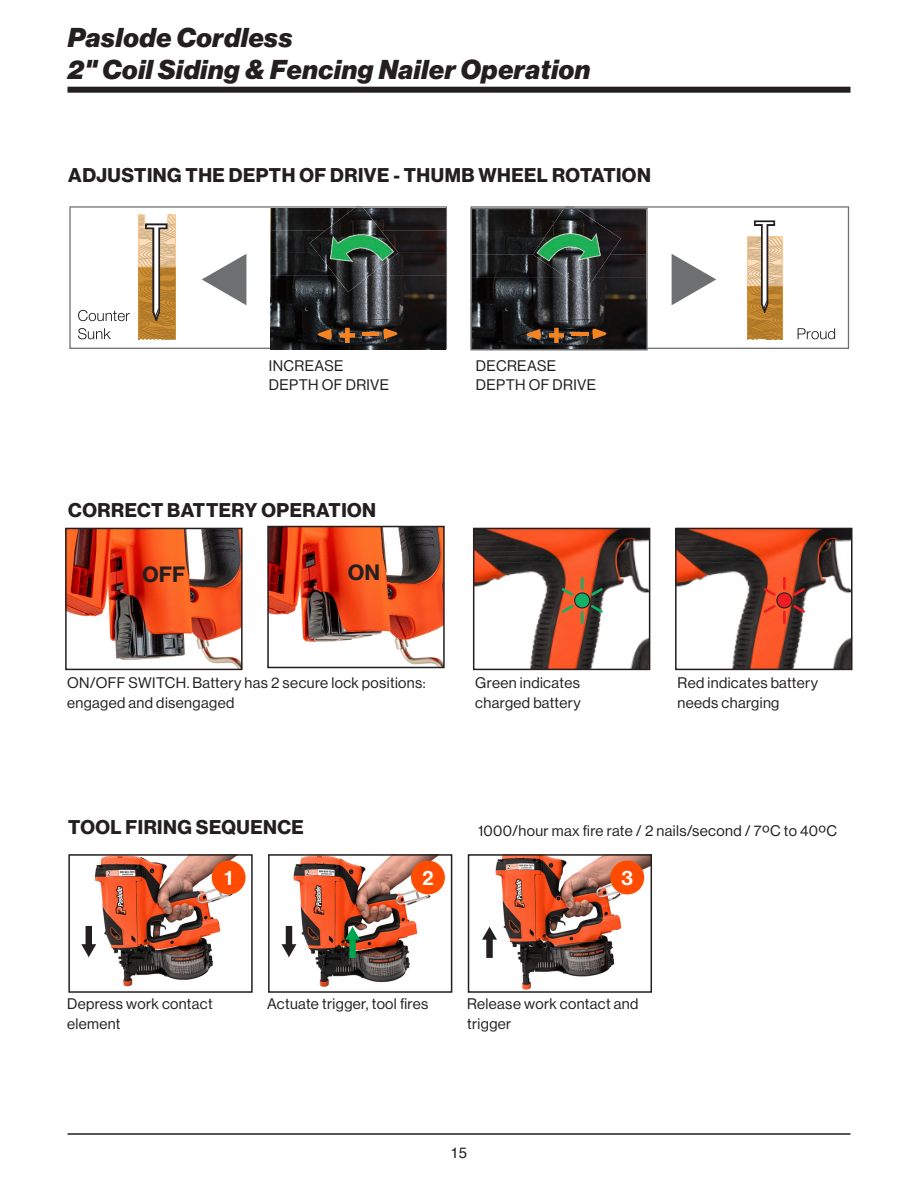
<style>
.page{position:relative;width:918px;height:1188px;background:#fff}
.page>*{position:absolute;margin:0;border:0;box-sizing:border-box;transform-origin:0 0}
.t1{font:26.7px/32.4px "N Haas Grotesk DS Pro 96 Blk It";letter-spacing:.025em;color:#231f20}
.t2{font:20.85px "N Haas Grotesk TX Pro 75 Bd";color:#231f20}
.t3{font:20.4px "N Haas Grotesk DS Pro 65 Md";color:#fff}
.t4{font:19.5px "N Haas Grotesk DS Pro 75 Bd";letter-spacing:.025em;color:#231f20}
.t5{font:15px/19.5px "N Haas Grotesk DS Pro 55 Rg";letter-spacing:.025em;color:#231f20}
.t6{font:15px "Helvetica";color:#231f20}
.s1{font-size:27px}
</style>
<div class="page">
<hr style="left:68px;top:1133px;width:782px;height:2px;background:#231f20">
<div style="left:68px;top:87px;width:782px;height:6px;background:#231f20"></div>
<svg style="left:69px;top:206px;width:9px;height:143px"></svg>
<svg style="left:835px;top:206px;width:14px;height:143px"></svg>
<svg style="left:78px;top:206px;width:757px;height:144px"></svg>
<img style="left:310px;top:208px;width:88px;height:84px">
<img style="left:68px;top:531px;width:172px;height:136px">
<div style="left:65px;top:528px;width:178px;height:142px;border:2px solid #231f20"></div>
<img style="left:270px;top:529px;width:172px;height:136px">
<div style="left:267px;top:526px;width:178px;height:142px;border:2px solid #231f20"></div>
<img style="left:476px;top:531px;width:171px;height:136px">
<div style="left:473px;top:528px;width:177px;height:142px;border:2px solid #231f20"></div>
<img style="left:678px;top:531px;width:172px;height:136px">
<div style="left:675px;top:528px;width:178px;height:142px;border:2px solid #231f20"></div>
<img style="left:85px;top:857px;width:161px;height:130px">
<div style="left:68px;top:854px;width:185px;height:139px;border:2px solid #231f20"></div>
<img style="left:281px;top:857px;width:164px;height:130px">
<div style="left:268px;top:854px;width:184px;height:139px;border:2px solid #231f20"></div>
<img style="left:489px;top:857px;width:160px;height:133px">
<div style="left:468px;top:854px;width:184px;height:139px;border:2px solid #231f20"></div>
<svg style="left:81px;top:939px;width:15px;height:18px"></svg>
<div style="left:86px;top:926px;width:6px;height:21px;background:#231f20"></div>
<svg style="left:282px;top:939px;width:14px;height:18px"></svg>
<div style="left:286px;top:926px;width:6px;height:21px;background:#231f20"></div>
<svg style="left:482px;top:927px;width:15px;height:18px"></svg>
<svg style="left:486px;top:937px;width:7px;height:21px"></svg>
<svg style="left:345px;top:927px;width:15px;height:18px"></svg>
<svg style="left:349px;top:937px;width:7px;height:21px"></svg>
<div style="left:212px;top:861px;width:34px;height:33px;background:#ff4c00;border-radius:50%"></div>
<div style="left:411px;top:861px;width:34px;height:33px;background:#ff4c00;border-radius:50%"></div>
<div style="left:610px;top:861px;width:34px;height:33px;background:#ff4c00;border-radius:50%"></div>
<div style="left:575px;top:593px;width:15px;height:15px;background:#13b068;border-radius:50%"></div>
<div style="left:574px;top:592px;width:16px;height:17px;border:1px solid #231f20;border-radius:50%"></div>
<svg style="left:581px;top:577px;width:3px;height:13px"></svg>
<svg style="left:581px;top:611px;width:3px;height:13px"></svg>
<svg style="left:561px;top:588px;width:13px;height:8px"></svg>
<svg style="left:591px;top:605px;width:12px;height:8px"></svg>
<svg style="left:561px;top:605px;width:13px;height:8px"></svg>
<svg style="left:591px;top:588px;width:12px;height:8px"></svg>
<div style="left:777px;top:593px;width:15px;height:15px;background:#ee1d23;border-radius:50%"></div>
<div style="left:776px;top:592px;width:16px;height:17px;border:1px solid #231f20;border-radius:50%"></div>
<svg style="left:783px;top:577px;width:3px;height:13px"></svg>
<svg style="left:783px;top:611px;width:3px;height:13px"></svg>
<svg style="left:764px;top:588px;width:12px;height:8px"></svg>
<svg style="left:793px;top:605px;width:12px;height:8px"></svg>
<svg style="left:764px;top:605px;width:12px;height:8px"></svg>
<svg style="left:793px;top:588px;width:12px;height:8px"></svg>
<h1 class="t1" style="left:68px;top:22px;width:524px">Paslode Cordless<br>2" Coil Siding &amp; Fencing Nailer <span class="s1">Operation</span></h1>
<h3 class="t4" style="left:68px;top:164px;width:584px">ADJUSTING THE DEPTH OF DRIVE - THUMB WHEEL ROTATION</h3>
<p class="t5" style="left:269px;top:356px;width:122px">INCREASE<br>DEPTH OF DRIVE</p>
<p class="t5" style="left:476px;top:356px;width:122px">DECREASE<br>DEPTH OF DRIVE</p>
<h3 class="t4" style="left:68px;top:498px;width:309px">CORRECT BATTERY OPERATION</h3>
<h2 class="t2" style="left:142px;top:561px;width:45px">OFF</h2>
<h2 class="t2" style="left:348px;top:559px;width:34px">ON</h2>
<p class="t5" style="left:67px;top:673px;width:360px">ON/OFF SWITCH. Battery has 2 secure lock positions: engaged and disengaged</p>
<p class="t5" style="left:475px;top:673px;width:107px">Green indicates charged battery</p>
<p class="t5" style="left:678px;top:673px;width:142px">Red indicates battery needs charging</p>
<h3 class="t4" style="left:68px;top:816px;width:237px">TOOL FIRING SEQUENCE</h3>
<p class="t5" style="left:478px;top:821px;width:361px">1000/hour max fire rate / 2 nails/second / 7ºC to 40ºC</p>
<h3 class="t3" style="left:225px;top:866px;width:9px">1</h3>
<h3 class="t3" style="left:422px;top:866px;width:13px">2</h3>
<h3 class="t3" style="left:621px;top:866px;width:13px">3</h3>
<p class="t5" style="left:67px;top:995px;width:147px">Depress work contact element</p>
<p class="t5" style="left:267px;top:995px;width:163px">Actuate trigger, tool fires</p>
<p class="t5" style="left:467px;top:995px;width:173px">Release work contact and trigger</p>
<p class="t6" style="left:451px;top:1141px;width:18px">15</p>
</div>
